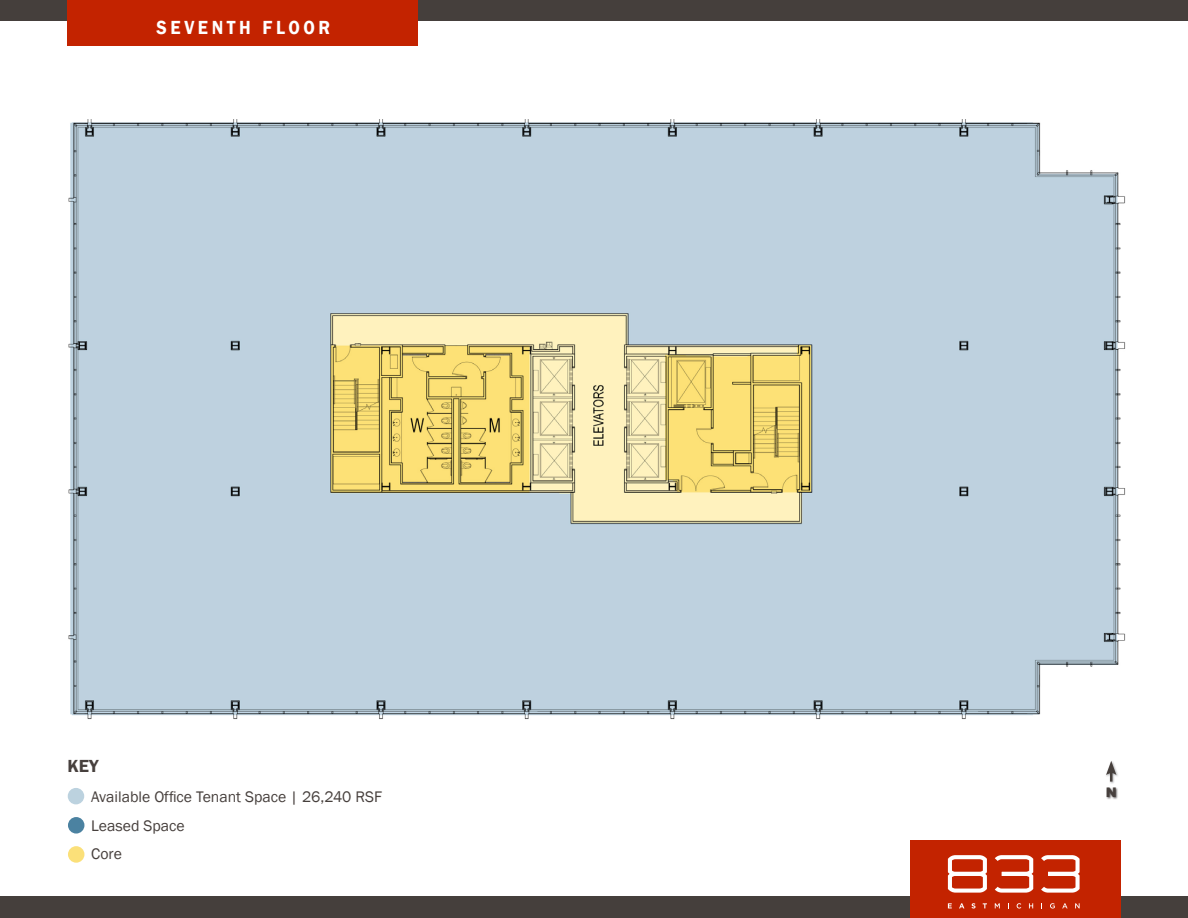
<style>
.page{position:relative;width:1188px;height:918px;background:#fff}
.page>*{position:absolute;margin:0;border:0;box-sizing:border-box;transform-origin:0 0}
.t1{font:600 19.5px "Franklin Gothic";letter-spacing:.2em;color:#fff;scale:.92 1}
.t2{font:600 18px "Franklin Gothic";color:#47403d}
.t3{font:15.75px "Franklin Gothic";color:#47403d}
.Amenities_tab{font:900 13.2px "Arial";color:#47403d}
</style>
<div class="page">
<img style="left:68px;top:120px;width:1058px;height:761px">
<div style="left:0;top:0;width:1188px;height:20px;background:#453f3c"></div>
<div style="left:68px;top:0;width:350px;height:46px;background:#c32300"></div>
<div style="left:0;top:896px;width:1188px;height:22px;background:#453f3c"></div>
<div style="left:910px;top:841px;width:210px;height:77px;background:#c32300"></div>
<svg style="left:948px;top:903px;width:4px;height:5px"></svg>
<svg style="left:959px;top:903px;width:5px;height:5px"></svg>
<svg style="left:971px;top:903px;width:5px;height:6px"></svg>
<svg style="left:983px;top:903px;width:4px;height:5px"></svg>
<svg style="left:995px;top:903px;width:5px;height:5px"></svg>
<svg style="left:1017px;top:903px;width:4px;height:6px"></svg>
<svg style="left:1029px;top:903px;width:4px;height:5px"></svg>
<svg style="left:1050px;top:903px;width:5px;height:6px"></svg>
<svg style="left:1062px;top:903px;width:6px;height:5px"></svg>
<svg style="left:1075px;top:903px;width:5px;height:5px"></svg>
<svg style="left:1041px;top:855px;width:39px;height:38px"></svg>
<svg style="left:995px;top:855px;width:38px;height:38px"></svg>
<svg style="left:948px;top:855px;width:39px;height:38px"></svg>
<div style="left:68px;top:788px;width:16px;height:16px;background:#bcd2df;border-radius:50%"></div>
<div style="left:68px;top:817px;width:16px;height:17px;background:#4b82a1;border-radius:50%"></div>
<div style="left:68px;top:846px;width:16px;height:17px;background:#fbe079;border-radius:50%"></div>
<div style="left:1105px;top:760px;width:14px;height:24px;background:#919295;opacity:.75"></div>
<svg style="left:1106px;top:761px;width:10px;height:21px"></svg>
<div style="left:1106px;top:787px;width:13px;height:12px;background:#231f20;opacity:.75"></div>
<p class="t1" style="left:157px;top:16px;width:191px">SEVENTH FLOOR</p>
<p class="t1" style="left:176px;top:16px;width:148px">TOC HEADER</p>
<p class="t2" style="left:68px;top:755px;width:32px">KEY</p>
<p class="t3" style="left:91px;top:787px;width:292px">Available Office Tenant Space | 26,240 RSF</p>
<p class="t3" style="left:91px;top:815px;width:95px">Leased Space</p>
<p class="t3" style="left:91px;top:844px;width:32px">Core</p>
<p class="Amenities_tab" style="left:1106px;top:782px;width:13px">N</p>
</div>
